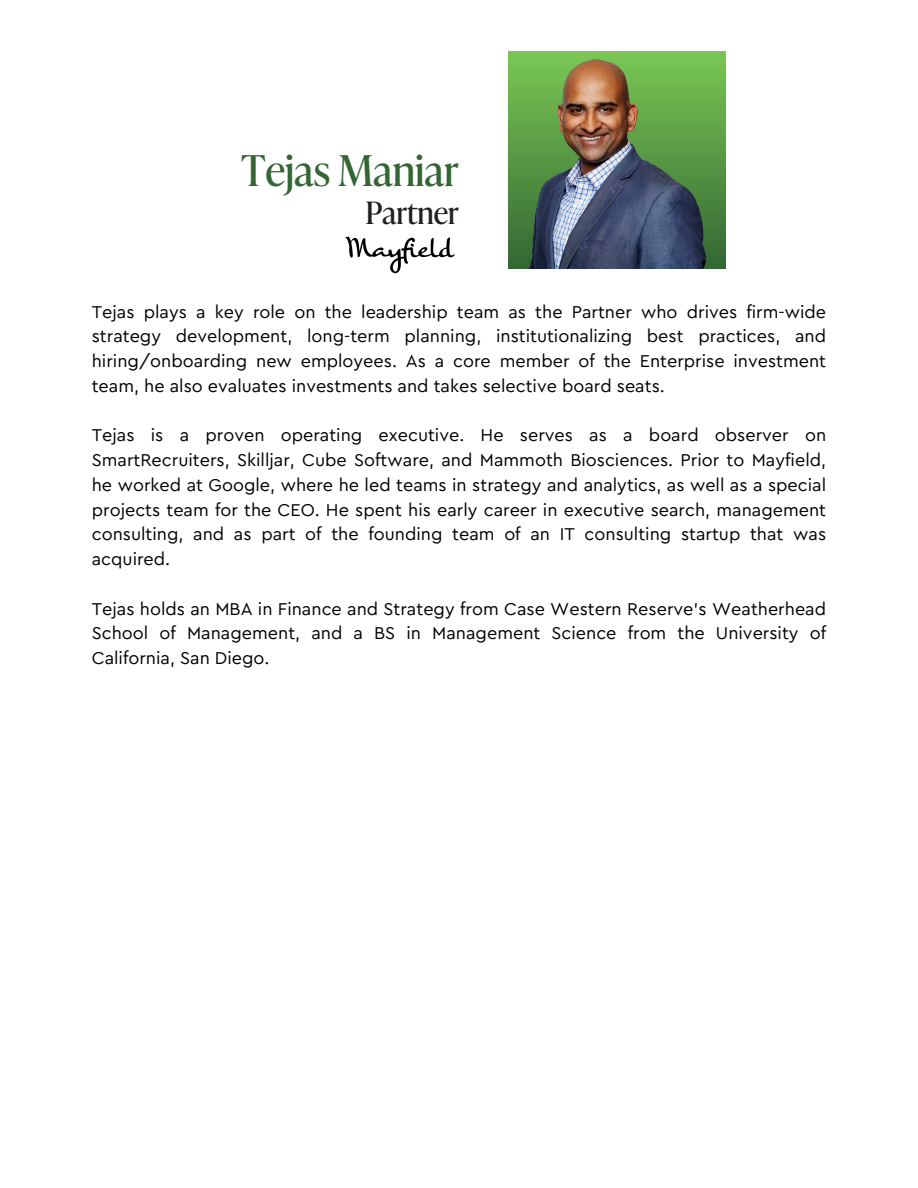
<style>
.page{position:relative;width:918px;height:1188px;background:#fff}
.page>*{position:absolute;margin:0;border:0;box-sizing:border-box;transform-origin:0 0}
.t1{font:42.45px "Ivy Presto Headline";color:#363}
.t2{font:30.75px "Ivy Presto Headline";color:#231f20}
.t3{font:18px/24.8px "Cera Pro";color:#000;text-align:justify}
</style>
<div class="page">
<img style="left:345px;top:236px;width:65px;height:38px">
<img style="left:410px;top:51px;width:316px;height:218px">
<p class="t1" style="left:241px;top:139px;width:219px">Tejas Maniar</p>
<h1 class="t2" style="left:365px;top:191px;width:95px">Partner</h1>
<h2 class="t3" style="left:92px;top:300px;width:736px">Tejas plays a key role on the leadership team as the Partner who drives firm-wide strategy development, long-term planning, institutionalizing best practices, and hiring/onboarding new employees. As a core member of the Enterprise investment team, he also evaluates investments and takes selective board seats.</h2>
<p class="t3" style="left:92px;top:423px;width:736px">Tejas is a proven operating executive. He serves as a board observer on SmartRecruiters, Skilljar, Cube Software, and Mammoth Biosciences. Prior to Mayfield, he worked at Google, where he led teams in strategy and analytics, as well as a special projects team for the CEO. He spent his early career in executive search, management consulting, and as part of the founding team of an IT consulting startup that was acquired.</p>
<p class="t3" style="left:92px;top:597px;width:736px">Tejas holds an MBA in Finance and Strategy from Case Western Reserve’s Weatherhead School of Management, and a BS in Management Science from the University of California, San Diego.</p>
</div>
